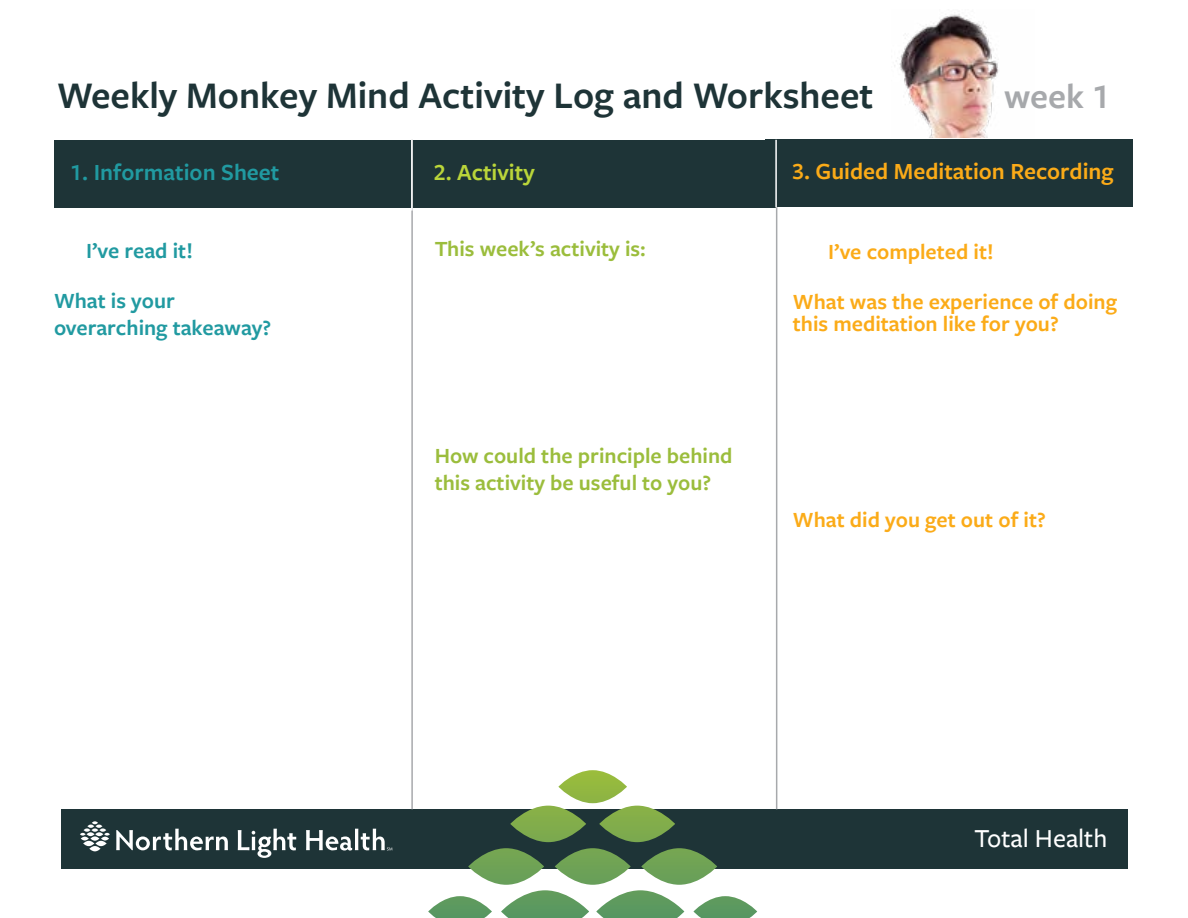
<style>
.page{position:relative;width:1188px;height:918px;background:#fff}
.page>*{position:absolute;margin:0;border:0;box-sizing:border-box;transform-origin:0 0}
.t1{font:600 39px "Freight Sans Pro";color:#1e3437}
.t2{font:600 36px "Freight Sans Pro";color:#a7a9ac}
.t3{font:500 27px "Freight Sans Pro";color:#fff}
.t4{font:600 24px "Freight Sans Pro";color:#fbab18}
.t5{font:600 24px "Freight Sans Pro";color:#219aa1}
.t6{font:600 24px "Freight Sans Pro";color:#bad53a}
.t7{font:600 22.5px/49.1px "Freight Sans Pro";color:#fbab18}
.t8{font:600 22.5px/27px "Freight Sans Pro";color:#9bbd3c}
.t9{font:600 22.5px/27px "Freight Sans Pro";color:#219aa1}
</style>
<div class="page">
<div style="left:61px;top:809px;width:1066px;height:60px;background:#1e3437"></div>
<div style="left:54px;top:140px;width:359px;height:68px;background:#1e3437"></div>
<div style="left:412px;top:140px;width:365px;height:68px;background:#1e3437"></div>
<hr style="left:776px;top:200px;width:1px;height:609px;background:#a7a9ac">
<hr style="left:411px;top:140px;width:2px;height:669px;background:#a7a9ac">
<hr style="left:411px;top:140px;width:2px;height:71px;background:#fff">
<div style="left:765px;top:139px;width:368px;height:68px;background:#1e3437"></div>
<hr style="left:775px;top:140px;width:2px;height:67px;background:#fff">
<svg style="left:428px;top:770px;width:329px;height:148px"></svg>
<svg style="left:80px;top:821px;width:312px;height:37px"></svg>
<img style="left:894px;top:14px;width:105px;height:124px">
<h1 class="t1" style="left:57px;top:68px;width:818px">Weekly Monkey Mind Activity Log and Worksheet</h1>
<h2 class="t2" style="left:1004px;top:72px;width:108px">week 1</h2>
<p class="t5" style="left:70px;top:156px;width:211px">1. Information Sheet</p>
<p class="t6" style="left:434px;top:156px;width:103px">2. Activity</p>
<p class="t4" style="left:792px;top:154px;width:323px">3. Guided Meditation Recording</p>
<p class="t9" style="left:86px;top:237px;width:108px">I’ve read it!</p>
<p class="t8" style="left:435px;top:235px;width:213px">This week’s activity is:</p>
<p class="t9" style="left:54px;top:286px;width:219px">What is your overarching takeaway?</p>
<p class="t8" style="left:435px;top:442px;width:299px">How could the principle behind this activity be useful to you?</p>
<p class="t7" style="left:793px;top:227px;width:326px;text-indent:35px">I’ve completed it!<br>What was the experience of doing</p>
<p class="t7" style="left:793px;top:298px;width:267px">this meditation like for you?</p>
<p class="t7" style="left:793px;top:494px;width:254px">What did you get out of it?</p>
<p class="t3" style="left:975px;top:820px;width:134px">Total Health</p>
</div>
